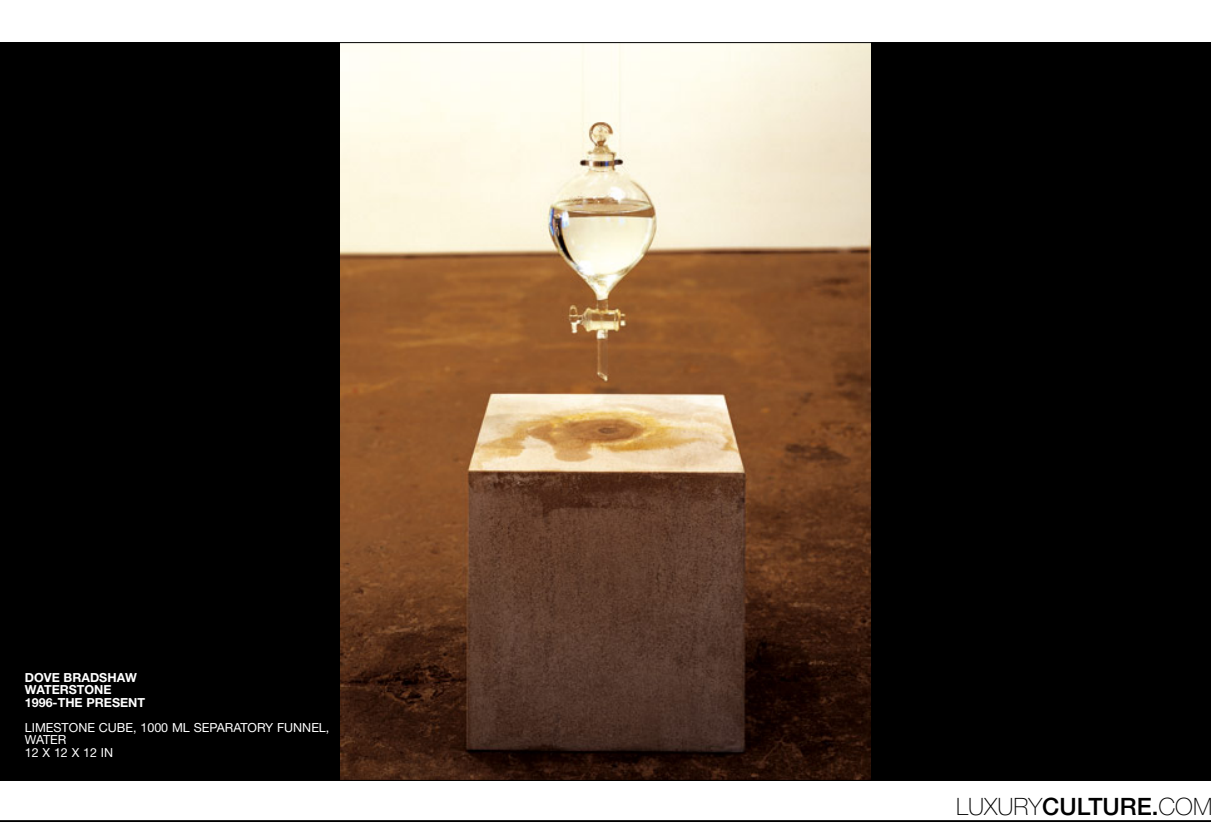
<style>
.page{position:relative;width:1211px;height:823px;background:#fff}
.page>*{position:absolute;margin:0;border:0;box-sizing:border-box;transform-origin:0 0}
.t1{font:100 23.88px "Helvetica Neue";color:#000}
.t2{font:12.5px/12.5px "Helvetica Neue";color:#fff}
.t3{font:700 12.5px/12.5px "Helvetica Neue";color:#fff}
.s1{font-weight:500}
</style>
<div class="page">
<div style="left:0;top:43px;width:1210px;height:737px;background:#000"></div>
<img style="left:340px;top:45px;width:530px;height:733px">
<hr style="left:0;top:820px;width:1210px;height:2px;background:#000">
<p class="t3" style="left:25px;top:672px;width:122px">DOVE BRADSHAW<br>WATERSTONE<br>1996-THE PRESENT</p>
<p class="t2" style="left:25px;top:722px;width:306px">LIMESTONE CUBE, 1000 ML SEPARATORY FUNNEL,<br>WATER<br>12 X 12 X 12 IN</p>
<h1 class="t1" style="left:955px;top:798px;width:258px">LUXURY<span class="s1">CULTURE.</span>COM</h1>
</div>
